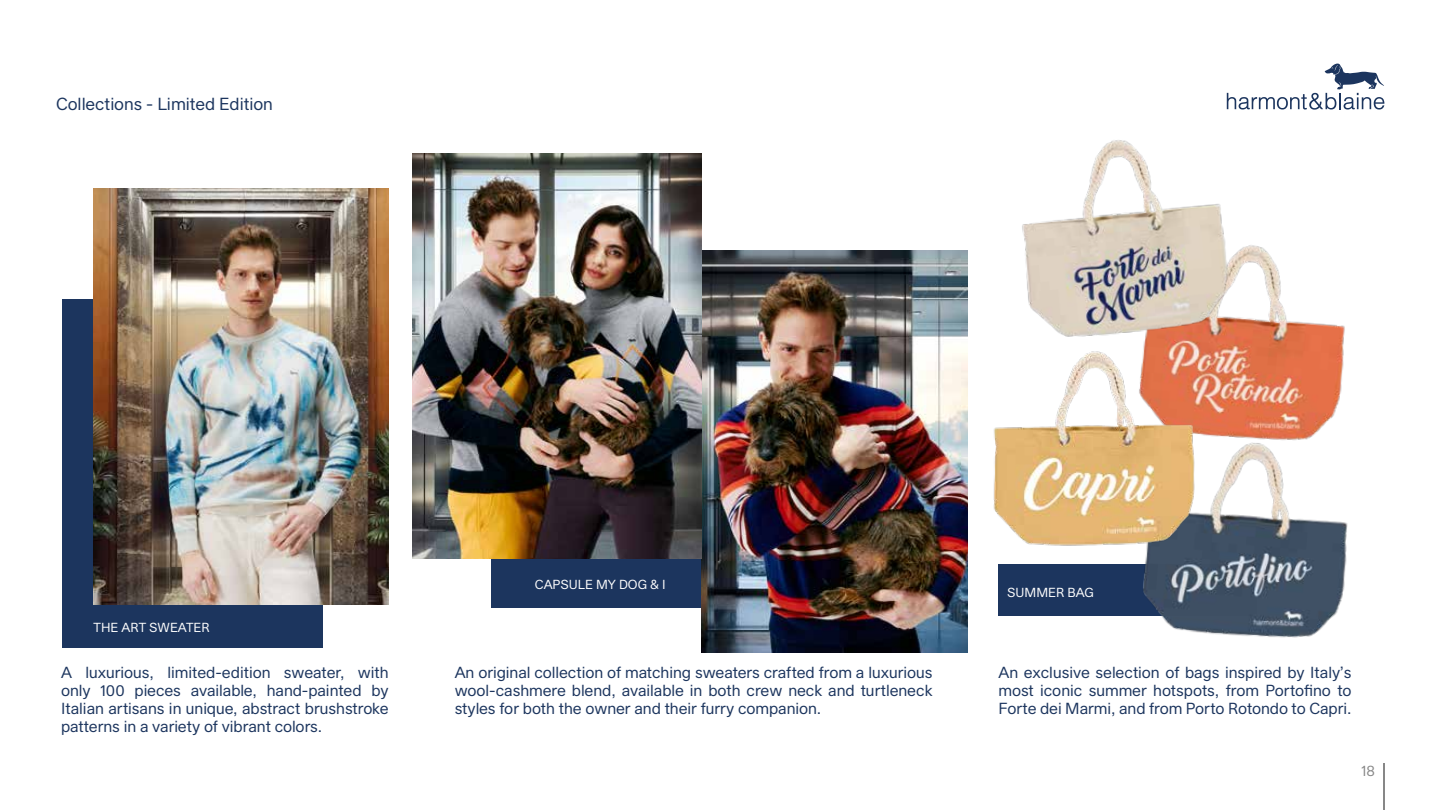
<style>
.page{position:relative;width:1441px;height:810px;background:#fff}
.page>*{position:absolute;margin:0;border:0;box-sizing:border-box;transform-origin:0 0}
.t1{font:18px "Funktional Grotesk";color:#1c355e}
.t2{font:16.5px/18px "Funktional Grotesk";color:#1c355e;text-align:justify}
.t3{font:15px "Funktional Grotesk";color:#878787}
.t4{font:13.5px "Funktional Grotesk";color:#fff}
</style>
<div class="page">
<svg style="left:1226px;top:63px;width:158px;height:47px"></svg>
<div style="left:62px;top:299px;width:260px;height:349px;background:#1c355e"></div>
<div style="left:998px;top:564px;width:258px;height:51px;background:#1c355e"></div>
<img style="left:94px;top:188px;width:295px;height:416px">
<div style="left:491px;top:263px;width:258px;height:345px;background:#1c355e"></div>
<img style="left:701px;top:251px;width:266px;height:401px">
<img style="left:412px;top:153px;width:289px;height:405px">
<img style="left:1210px;top:245px;width:135px;height:183px">
<img style="left:1127px;top:428px;width:221px;height:210px">
<img style="left:993px;top:348px;width:217px;height:202px">
<img style="left:1022px;top:140px;width:227px;height:208px">
<hr style="left:1382px;top:764px;width:2px;height:46px;background:#878787">
<p class="t1" style="left:56px;top:93px;width:218px">Collections - Limited Edition</p>
<p class="t4" style="left:94px;top:619px;width:118px">THE ART SWEATER</p>
<p class="t4" style="left:534px;top:576px;width:132px">CAPSULE MY DOG &amp; I</p>
<p class="t4" style="left:1007px;top:585px;width:88px">SUMMER BAG</p>
<p class="t2" style="left:61px;top:663px;width:329px">A luxurious, limited-edition sweater, with only 100 pieces available, hand-painted by Italian artisans in unique, abstract brushstroke patterns in a variety of vibrant colors.</p>
<p class="t2" style="left:998px;top:663px;width:354px">An exclusive selection of bags inspired by Italy’s most iconic summer hotspots, from Portofino to Forte dei Marmi, and from Porto Rotondo to Capri.</p>
<p class="t2" style="left:454px;top:663px;width:479px">An original collection of matching sweaters crafted from a luxurious wool-cashmere blend, available in both crew neck and turtleneck styles for both the owner and their furry companion.</p>
<p class="t3" style="left:1361px;top:762px;width:15px">18</p>
</div>
